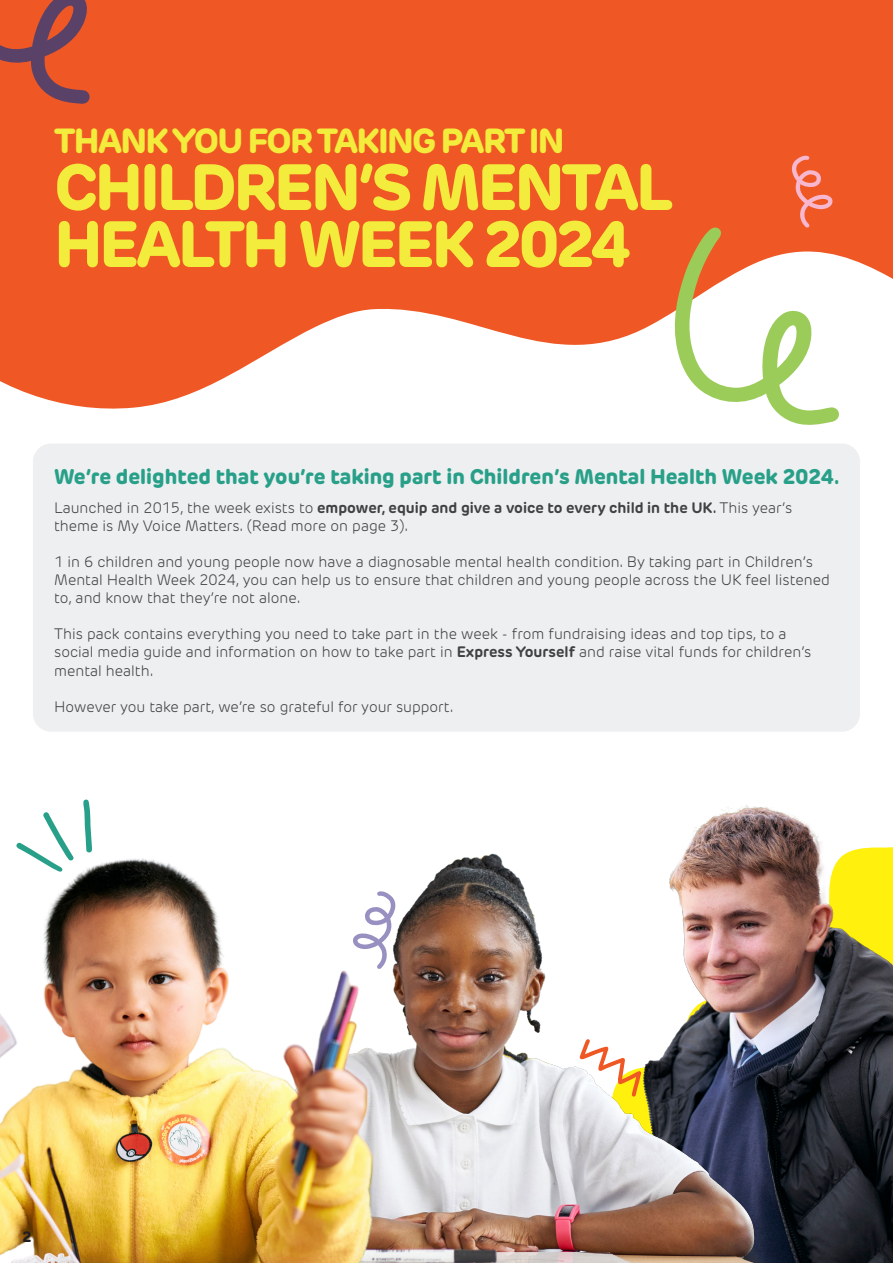
<style>
.page{position:relative;width:893px;height:1263px;background:#fff}
.page>*{position:absolute;margin:0;border:0;box-sizing:border-box;transform-origin:0 0}
.t1{font:800 64.5px/57px "New Rubrik";letter-spacing:-.05em;color:#f3ec3c}
.t2{font:800 34.5px "New Rubrik";letter-spacing:-.05em;color:#f3ec3c}
.t3{font:800 21px "New Rubrik";color:#28a089}
.t4{font:300 15px/18px "New Rubrik";color:#3f4143}
.t5{font:800 15px "New Rubrik";color:#231f20}
.s1{font-weight:700}
.s2{font-weight:600}
</style>
<div class="page">
<img style="left:693px;top:805px;width:200px;height:458px">
<img style="left:378px;top:836px;width:436px;height:427px">
<div style="left:33px;top:443px;width:827px;height:289px;background:#edeff0;border-radius:18px"></div>
<svg style="left:0;top:0;width:893px;height:409px;background:#f16f43"></svg>
<svg style="left:0;top:0;width:93px;height:106px;background:#be503a"></svg>
<img style="left:0;top:858px;width:378px;height:405px">
<svg style="left:15px;top:799px;width:77px;height:73px"></svg>
<svg style="left:580px;top:1038px;width:61px;height:59px"></svg>
<svg style="left:353px;top:891px;width:43px;height:78px"></svg>
<svg style="left:671px;top:155px;width:171px;height:270px"></svg>
<p class="t2" style="left:54px;top:119px;width:512px">THANK YOU FOR TAKING PART IN</p>
<p class="t1" style="left:54px;top:159px;width:620px">CHILDREN’S MENTAL<br>HEALTH WEEK 2024</p>
<p class="t3" style="left:54px;top:464px;width:787px">We’re delighted that you’re taking part in Children’s Mental Health Week 2024.</p>
<p class="t4" style="left:54px;top:499px;width:740px">Launched in 2015, the week exists to <span class="s1">empower, equip and give a voice to every child in the UK</span><span class="s2">.</span> This year’s theme is My Voice Matters. (Read more on page 3).</p>
<p class="t4" style="left:54px;top:553px;width:777px">1 in 6 children and young people now have a diagnosable mental health condition. By taking part in Children’s<br>Mental Health Week 2024, you can help us to ensure that children and young people across the UK feel listened to, and know that they’re not alone.</p>
<p class="t4" style="left:54px;top:625px;width:759px">This pack contains everything you need to take part in the week - from fundraising ideas and top tips, to a social media guide and information on how to take part in <span class="s1">Express Yourself</span> and raise vital funds for children’s mental health.</p>
<p class="t4" style="left:54px;top:697px;width:401px">However you take part, we’re so grateful for your support.</p>
<p class="t5" style="left:22px;top:1227px;width:11px">2</p>
</div>
